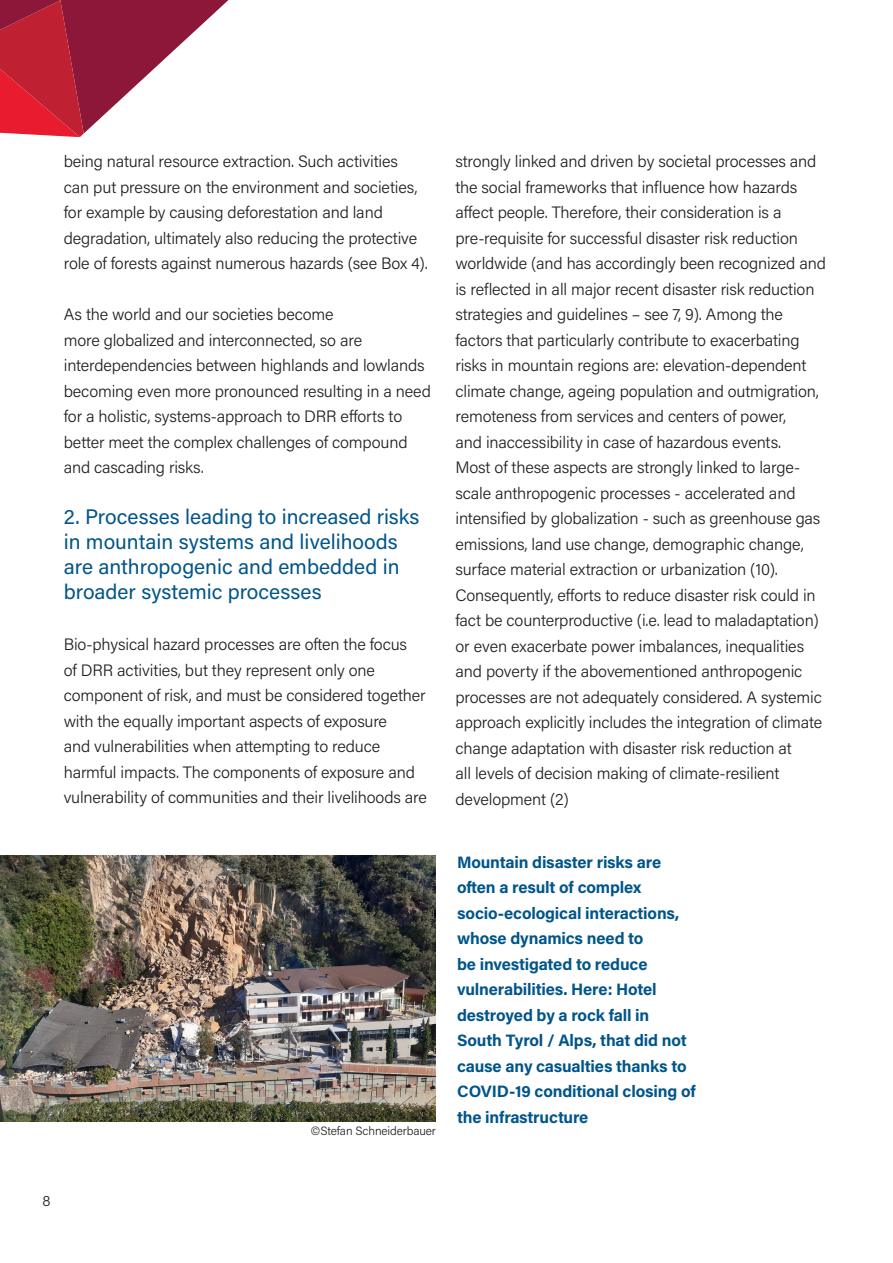
<style>
.page{position:relative;width:893px;height:1263px;background:#fff}
.page>*{position:absolute;margin:0;border:0;box-sizing:border-box;transform-origin:0 0}
.Testo{font:21px/25.3px "Acumin Pro";color:#01558a}
.Testo-2{font:300 16.5px/25.5px "Acumin Pro";letter-spacing:-.01em;color:#231f20}
.highlight{font:700 16.5px/25.5px "Acumin Pro";letter-spacing:-.01em;color:#01558a}
.t1{font:300 15px "Acumin Pro";color:#231f20}
.Testo-3{font:300 12px "Acumin Pro";letter-spacing:-.01em;color:#231f20}
</style>
<div class="page">
<svg style="left:0;top:0;width:228px;height:137px"></svg>
<img style="left:0;top:856px;width:436px;height:265px">
<p class="Testo-2" style="left:64px;top:148px;width:366px">being natural resource extraction. Such activities can put pressure on the environment and societies, for example by causing deforestation and land degradation, ultimately also reducing the protective role of forests against numerous hazards (see Box 4).</p>
<p class="Testo-2" style="left:64px;top:301px;width:369px">As the world and our societies become<br>more globalized and interconnected, so are interdependencies between highlands and lowlands becoming even more pronounced resulting in a need for a holistic, systems-approach to DRR efforts to better meet the complex challenges of compound and cascading risks.</p>
<p class="Testo" style="left:64px;top:503px;width:357px">2. Processes leading to increased risks in mountain systems and livelihoods are anthropogenic and embedded in broader systemic processes</p>
<p class="Testo-2" style="left:64px;top:631px;width:365px">Bio-physical hazard processes are often the focus<br>of DRR activities, but they represent only one component of risk, and must be considered together with the equally important aspects of exposure<br>and vulnerabilities when attempting to reduce harmful impacts. The components of exposure and vulnerability of communities and their livelihoods are</p>
<p class="Testo-3" style="left:311px;top:1123px;width:126px">©Stefan Schneiderbauer</p>
<p class="Testo-2" style="left:455px;top:148px;width:372px">strongly linked and driven by societal processes and the social frameworks that influence how hazards affect people. Therefore, their consideration is a pre-requisite for successful disaster risk reduction worldwide (and has accordingly been recognized and is reflected in all major recent disaster risk reduction strategies and guidelines – see 7, 9). Among the factors that particularly contribute to exacerbating risks in mountain regions are: elevation-dependent climate change, ageing population and outmigration, remoteness from services and centers of power,<br>and inaccessibility in case of hazardous events.<br>Most of these aspects are strongly linked to large&shy;scale anthropogenic processes - accelerated and intensified by globalization - such as greenhouse gas emissions, land use change, demographic change, surface material extraction or urbanization (10).</p>
<p class="Testo-2" style="left:455px;top:581px;width:368px">Consequently, efforts to reduce disaster risk could in fact be counterproductive (i.e. lead to maladaptation) or even exacerbate power imbalances, inequalities and poverty if the abovementioned anthropogenic processes are not adequately considered. A systemic approach explicitly includes the integration of climate change adaptation with disaster risk reduction at<br>all levels of decision making of climate-resilient development (2)</p>
<p class="highlight" style="left:457px;top:848px;width:240px">Mountain disaster risks are often a result of complex socio-ecological interactions, whose dynamics need to<br>be investigated to reduce vulnerabilities. Here: Hotel destroyed by a rock fall in<br>South Tyrol / Alps, that did not cause any casualties thanks to<br>COVID-19 conditional closing of the infrastructure</p>
<p class="t1" style="left:43px;top:1190px;width:10px">8</p>
</div>
